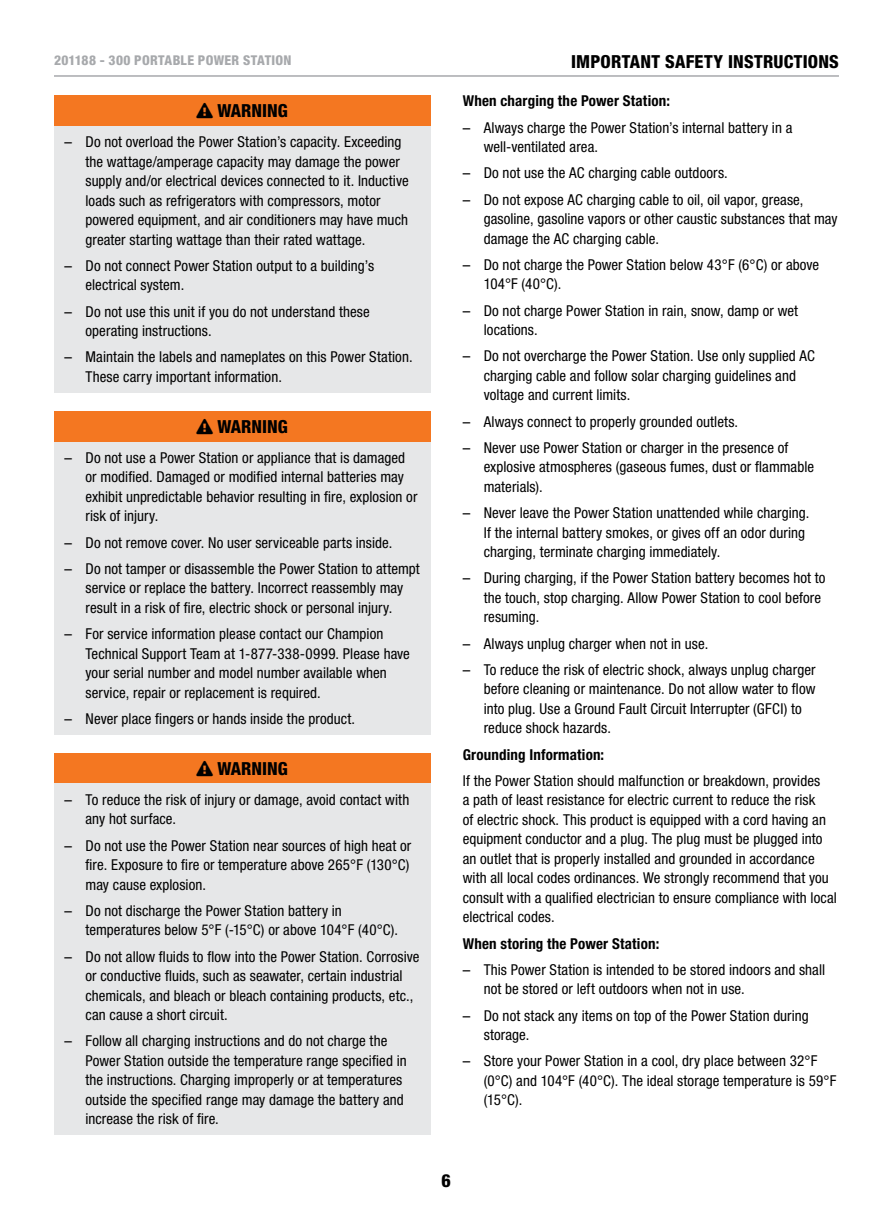
<style>
.page{position:relative;width:893px;height:1212px;background:#fff}
.page>*{position:absolute;margin:0;border:0;box-sizing:border-box;transform-origin:0 0}
.t1{font:800 condensed 18px "Helvetica Neue LT Std";color:#000}
.t2{font:condensed 15px/19.5px "Helvetica Neue LT Std";letter-spacing:.005em;color:#000}
.t3{font:700 condensed 15px "Helvetica Neue LT Std";letter-spacing:.01em;color:#000}
.t4{font:800 condensed 13.5px "Helvetica Neue LT Std";letter-spacing:.025em;color:#a7a9ac}
.s1{font-stretch:normal}
</style>
<div class="page">
<hr style="left:54px;top:75px;width:785px;height:2px;background:#a7a9ac">
<div style="left:54px;top:96px;width:376px;height:30px;background:#f47721"></div>
<div style="left:54px;top:126px;width:376px;height:266px;background:#e6e7e8"></div>
<div style="left:54px;top:411px;width:376px;height:31px;background:#f47721"></div>
<div style="left:54px;top:442px;width:376px;height:292px;background:#e6e7e8"></div>
<div style="left:54px;top:753px;width:376px;height:31px;background:#f47721"></div>
<div style="left:54px;top:784px;width:376px;height:351px;background:#e6e7e8"></div>
<p class="t4" style="left:54px;top:52px;width:97px">201188 - 300 PORTA</p>
<p class="t4" style="left:173px;top:52px;width:112px">BLE POWER STATION</p>
<p class="t1" style="left:571px;top:50px;width:11px">IMPORTANT</p>
<p class="t1" style="left:665px;top:50px;width:40px">SAFETY</p>
<p class="t1" style="left:728px;top:50px;width:11px">INSTRUCT</p>
<p class="t1" style="left:803px;top:50px;width:17px">IONS</p>
<p class="t1" style="left:196px;top:99px;width:93px">❑ WARNING</p>
<p class="t2" style="left:86px;top:132px;width:325px;text-indent:-21px"><span class="s1">–</span> Do not overload the Power Station’s capacity. Exceeding the wattage/amperage capacity may damage the power supply and/or electrical devices connected to it. Inductive loads such as refrigerators with compressors, motor powered equipment, and air conditioners may have much greater starting wattage than their rated wattage.</p>
<p class="t2" style="left:86px;top:256px;width:290px;text-indent:-21px"><span class="s1">–</span> Do not connect Power Station output to a building’s electrical system.</p>
<p class="t2" style="left:86px;top:302px;width:286px;text-indent:-21px"><span class="s1">–</span> Do not use this unit if you do not understand these operating instructions.</p>
<p class="t2" style="left:86px;top:347px;width:329px;text-indent:-21px"><span class="s1">–</span> Maintain the labels and nameplates on this Power Station.<br>These carry important information.</p>
<p class="t1" style="left:196px;top:415px;width:93px">❑ WARNING</p>
<p class="t2" style="left:86px;top:448px;width:333px;text-indent:-21px"><span class="s1">–</span> Do not use a Power Station or appliance that is damaged or modified. Damaged or modified internal batteries may exhibit unpredictable behavior resulting in fire, explosion or risk of injury.</p>
<p class="t2" style="left:64px;top:532px;width:329px"><span class="s1">–</span> Do not remove cover. No user serviceable parts inside.</p>
<p class="t2" style="left:64px;top:559px;width:357px;text-align:center"><span class="s1">–</span> Do not tamper or disassemble the Power Station to attempt service or replace the battery. Incorrect reassembly may<br>result in a risk of fire, electric shock or personal injury.</p>
<p class="t2" style="left:86px;top:624px;width:326px;text-indent:-21px"><span class="s1">–</span> For service information please contact our Champion Technical Support Team at 1-877-338-0999. Please have your serial number and model number available when service, repair or replacement is required.</p>
<p class="t2" style="left:64px;top:709px;width:292px"><span class="s1">–</span> Never place fingers or hands inside the product.</p>
<p class="t1" style="left:196px;top:757px;width:93px">❑ WARNING</p>
<p class="t2" style="left:86px;top:790px;width:325px;text-indent:-21px"><span class="s1">–</span> To reduce the risk of injury or damage, avoid contact with any hot surface.</p>
<p class="t2" style="left:86px;top:835px;width:327px;text-align:justify;text-indent:-21px"><span class="s1">–</span> Do not use the Power Station near sources of high heat or fire. Exposure to fire or temperature above 265°F (130°C) may cause explosion.</p>
<p class="t2" style="left:86px;top:901px;width:314px;text-indent:-21px"><span class="s1">–</span> Do not discharge the Power Station battery in temperatures below 5°F (-15°C) or above 104°F (40°C).</p>
<p class="t2" style="left:86px;top:946px;width:336px;text-indent:-21px"><span class="s1">–</span> Do not allow fluids to flow into the Power Station. Corrosive or conductive fluids, such as seawater, certain industrial chemicals, and bleach or bleach containing products, etc., can cause a short circuit.</p>
<p class="t2" style="left:86px;top:1031px;width:323px;text-indent:-21px"><span class="s1">–</span> Follow all charging instructions and do not charge the Power Station outside the temperature range specified in the instructions. Charging improperly or at temperatures outside the specified range may damage the battery and increase the risk of fire.</p>
<p class="t3" style="left:463px;top:92px;width:209px">When charging the Power Station:</p>
<p class="t2" style="left:484px;top:117px;width:310px;text-indent:-21px"><span class="s1">–</span> Always charge the Power Station’s internal battery in a well-ventilated area.</p>
<p class="t2" style="left:463px;top:163px;width:267px"><span class="s1">–</span> Do not use the AC charging cable outdoors.</p>
<p class="t2" style="left:484px;top:189px;width:355px;text-indent:-21px"><span class="s1">–</span> Do not expose AC charging cable to oil, oil vapor, grease, gasoline, gasoline vapors or other caustic substances that may damage the AC charging cable.</p>
<p class="t2" style="left:484px;top:255px;width:337px;text-indent:-21px"><span class="s1">–</span> Do not charge the Power Station below 43°F (6°C) or above<br>104°F (40°C).</p>
<p class="t2" style="left:484px;top:300px;width:316px;text-indent:-21px"><span class="s1">–</span> Do not charge Power Station in rain, snow, damp or wet locations.</p>
<p class="t2" style="left:484px;top:346px;width:333px;text-indent:-21px"><span class="s1">–</span> Do not overcharge the Power Station. Use only supplied AC charging cable and follow solar charging guidelines and voltage and current limits.</p>
<p class="t2" style="left:463px;top:411px;width:277px"><span class="s1">–</span> Always connect to properly grounded outlets.</p>
<p class="t2" style="left:484px;top:438px;width:332px;text-indent:-21px"><span class="s1">–</span> Never use Power Station or charger in the presence of explosive atmospheres (gaseous fumes, dust or flammable materials).</p>
<p class="t2" style="left:484px;top:503px;width:327px;text-indent:-21px"><span class="s1">–</span> Never leave the Power Station unattended while charging.<br>If the internal battery smokes, or gives off an odor during charging, terminate charging immediately.</p>
<p class="t2" style="left:484px;top:568px;width:343px;text-indent:-21px"><span class="s1">–</span> During charging, if the Power Station battery becomes hot to the touch, stop charging. Allow Power Station to cool before resuming.</p>
<p class="t2" style="left:463px;top:633px;width:247px"><span class="s1">–</span> Always unplug charger when not in use.</p>
<p class="t2" style="left:484px;top:660px;width:333px;text-indent:-21px"><span class="s1">–</span> To reduce the risk of electric shock, always unplug charger before cleaning or maintenance. Do not allow water to flow into plug. Use a Ground Fault Circuit Interrupter (GFCI) to reduce shock hazards.</p>
<p class="t3" style="left:463px;top:745px;width:143px">Grounding Information:</p>
<p class="t2" style="left:463px;top:771px;width:376px">If the Power Station should malfunction or breakdown, provides<br>a path of least resistance for electric current to reduce the risk<br>of electric shock. This product is equipped with a cord having an equipment conductor and a plug. The plug must be plugged into an outlet that is properly installed and grounded in accordance with all local codes ordinances. We strongly recommend that you consult with a qualified electrician to ensure compliance with local electrical codes.</p>
<p class="t3" style="left:463px;top:934px;width:198px">When storing the Power Station:</p>
<p class="t2" style="left:484px;top:960px;width:343px;text-indent:-21px"><span class="s1">–</span> This Power Station is intended to be stored indoors and shall not be stored or left outdoors when not in use.</p>
<p class="t2" style="left:484px;top:1005px;width:327px;text-indent:-21px"><span class="s1">–</span> Do not stack any items on top of the Power Station during storage.</p>
<p class="t2" style="left:484px;top:1051px;width:354px;text-indent:-21px"><span class="s1">–</span> Store your Power Station in a cool, dry place between 32°F (0°C) and 104°F (40°C). The ideal storage temperature is 59°F (15°C).</p>
<p class="t1" style="left:442px;top:1169px;width:11px">6</p>
</div>
